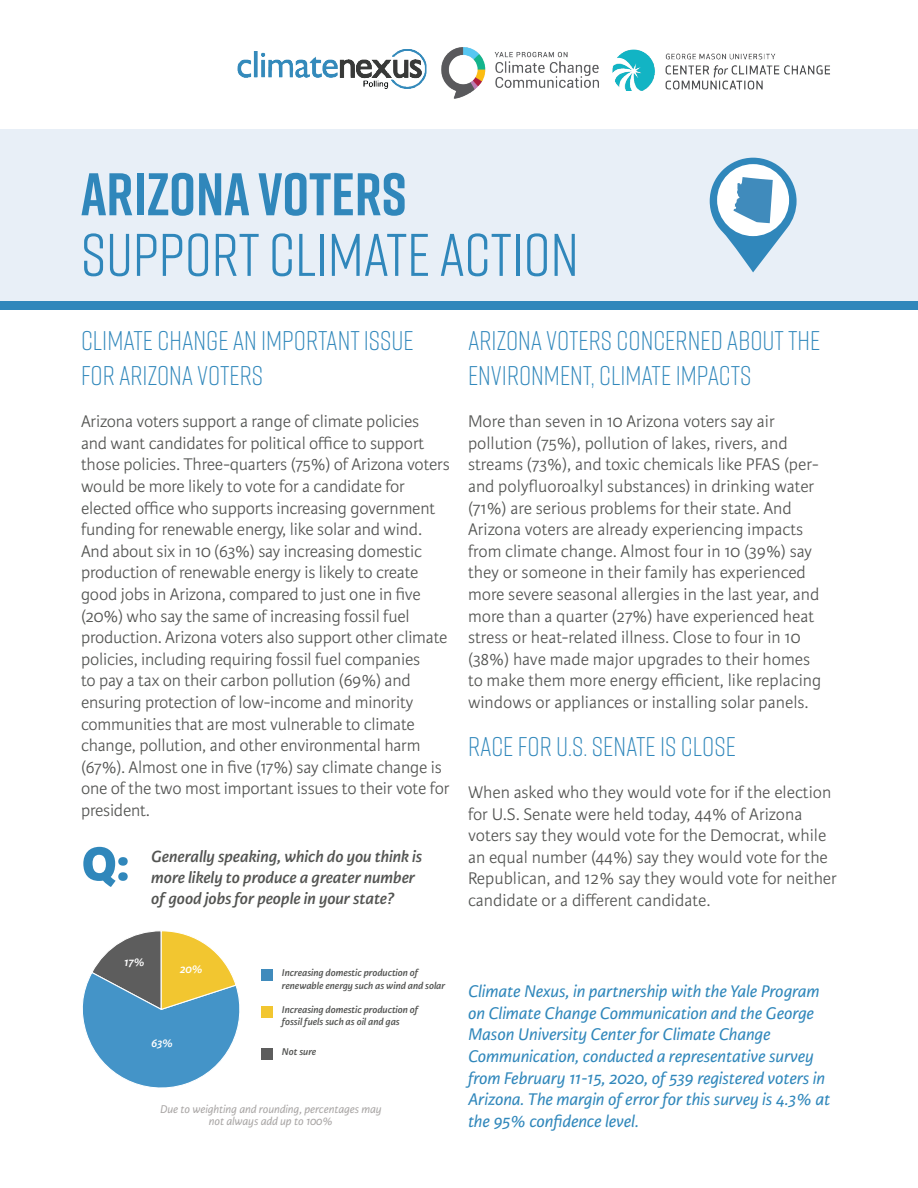
<style>
.page{position:relative;width:918px;height:1188px;background:#fff}
.page>*{position:absolute;margin:0;border:0;box-sizing:border-box;transform-origin:0 0}
.t1{font:60px "Rift";color:#3087bb}
.t2{font:700 60px "Rift";color:#3087bb}
.t3{font:800 50.4px "Karmina Sans";color:#3087bb}
.t4{font:300 27px/34.8px "Rift";color:#3087bb}
.Body_Copy{font:300 18px/21.6px "Karmina Sans";letter-spacing:-.01em;color:#535452}
.Body_Copy-2{font:italic 18px/21.6px "Karmina Sans";color:#3087bb}
.Question_Copy{font:italic 600 17.25px/20.7px "Karmina Sans";color:#535452}
.Question_Copy-2{font:italic 600 12.3px "Karmina Sans";color:#fff}
.Question_Copy-3{font:italic 12px/12px "Karmina Sans";color:#a9a6a5;text-align:center}
.Question_Copy-4{font:italic 600 10.5px/12.6px "Karmina Sans";color:#535452}
</style>
<div class="page">
<div style="left:261px;top:969px;width:12px;height:12px;background:#408bbc"></div>
<div style="left:0;top:130px;width:918px;height:177px;background:#e8eff7"></div>
<div style="left:0;top:301px;width:918px;height:9px;background:#3087bb"></div>
<svg style="left:710px;top:158px;width:87px;height:114px"></svg>
<div style="left:261px;top:1006px;width:12px;height:12px;background:#f2c630"></div>
<div style="left:261px;top:1048px;width:12px;height:12px;background:#5d5d5d"></div>
<svg style="left:82px;top:930px;width:158px;height:158px"></svg>
<img style="left:612px;top:49px;width:218px;height:42px">
<img style="left:238px;top:47px;width:361px;height:51px">
<p class="t2" style="left:81px;top:151px;width:327px">ARIZONA VOTERS</p>
<p class="t1" style="left:81px;top:213px;width:499px">SUPPORT CLIMATE ACTION</p>
<p class="t4" style="left:81px;top:322px;width:334px">CLIMATE CHANGE AN IMPORTANT ISSUE<br>FOR ARIZONA VOTERS</p>
<p class="Body_Copy" style="left:81px;top:411px;width:370px">Arizona voters support a range of climate policies and want candidates for political office to support those policies. Three-quarters (75%) of Arizona voters would be more likely to vote for a candidate for elected office who supports increasing government funding for renewable energy, like solar and wind.<br>And about six in 10 (63%) say increasing domestic production of renewable energy is likely to create good jobs in Arizona, compared to just one in five (20%) who say the same of increasing fossil fuel production. Arizona voters also support other climate policies, including requiring fossil fuel companies<br>to pay a tax on their carbon pollution (69%) and ensuring protection of low-income and minority communities that are most vulnerable to climate change, pollution, and other environmental harm (67%). Almost one in five (17%) say climate change is one of the two most important issues to their vote for president.</p>
<p class="t3" style="left:82px;top:834px;width:49px">Q:</p>
<p class="Question_Copy" style="left:151px;top:847px;width:272px">Generally speaking, which do you think is more likely to produce a greater number of good jobs for people in your state?</p>
<p class="t4" style="left:468px;top:322px;width:354px">ARIZONA VOTERS CONCERNED ABOUT THE<br>ENVIRONMENT, CLIMATE IMPACTS</p>
<p class="Body_Copy" style="left:468px;top:411px;width:355px">More than seven in 10 Arizona voters say air pollution (75%), pollution of lakes, rivers, and streams (73%), and toxic chemicals like PFAS (per&shy;and polyfluoroalkyl substances) in drinking water (71%) are serious problems for their state. And Arizona voters are already experiencing impacts from climate change. Almost four in 10 (39%) say they or someone in their family has experienced more severe seasonal allergies in the last year, and more than a quarter (27%) have experienced heat stress or heat-related illness. Close to four in 10 (38%) have made major upgrades to their homes to make them more energy efficient, like replacing windows or appliances or installing solar panels.</p>
<p class="t4" style="left:468px;top:728px;width:270px">RACE FOR U.S. SENATE IS CLOSE</p>
<p class="Body_Copy" style="left:468px;top:782px;width:371px">When asked who they would vote for if the election for U.S. Senate were held today, 44% of Arizona voters say they would vote for the Democrat, while an equal number (44%) say they would vote for the Republican, and 12% say they would vote for neither candidate or a different candidate.</p>
<p class="Question_Copy-2" style="left:124px;top:956px;width:22px">17%</p>
<p class="Question_Copy-2" style="left:180px;top:962px;width:25px">20%</p>
<p class="Question_Copy-2" style="left:151px;top:1037px;width:24px">63%</p>
<p class="Question_Copy-4" style="left:282px;top:967px;width:165px">Increasing domestic production of renewable energy such as wind and solar</p>
<p class="Question_Copy-4" style="left:282px;top:1003px;width:138px">Increasing domestic production of fossil fuels such as oil and gas</p>
<p class="Question_Copy-4" style="left:282px;top:1045px;width:36px">Not sure</p>
<p class="Question_Copy-3" style="left:160px;top:1103px;width:223px">Due to weighting and rounding, percentages may not always add up to 100%</p>
<p class="Body_Copy-2" style="left:468px;top:981px;width:364px">Climate Nexus, in partnership with the Yale Program on Climate Change Communication and the George Mason University Center for Climate Change Communication, conducted a representative survey from February 11-15, 2020, of 539 registered voters in Arizona. The margin of error for this survey is 4.3% at the 95% confidence level.</p>
</div>
